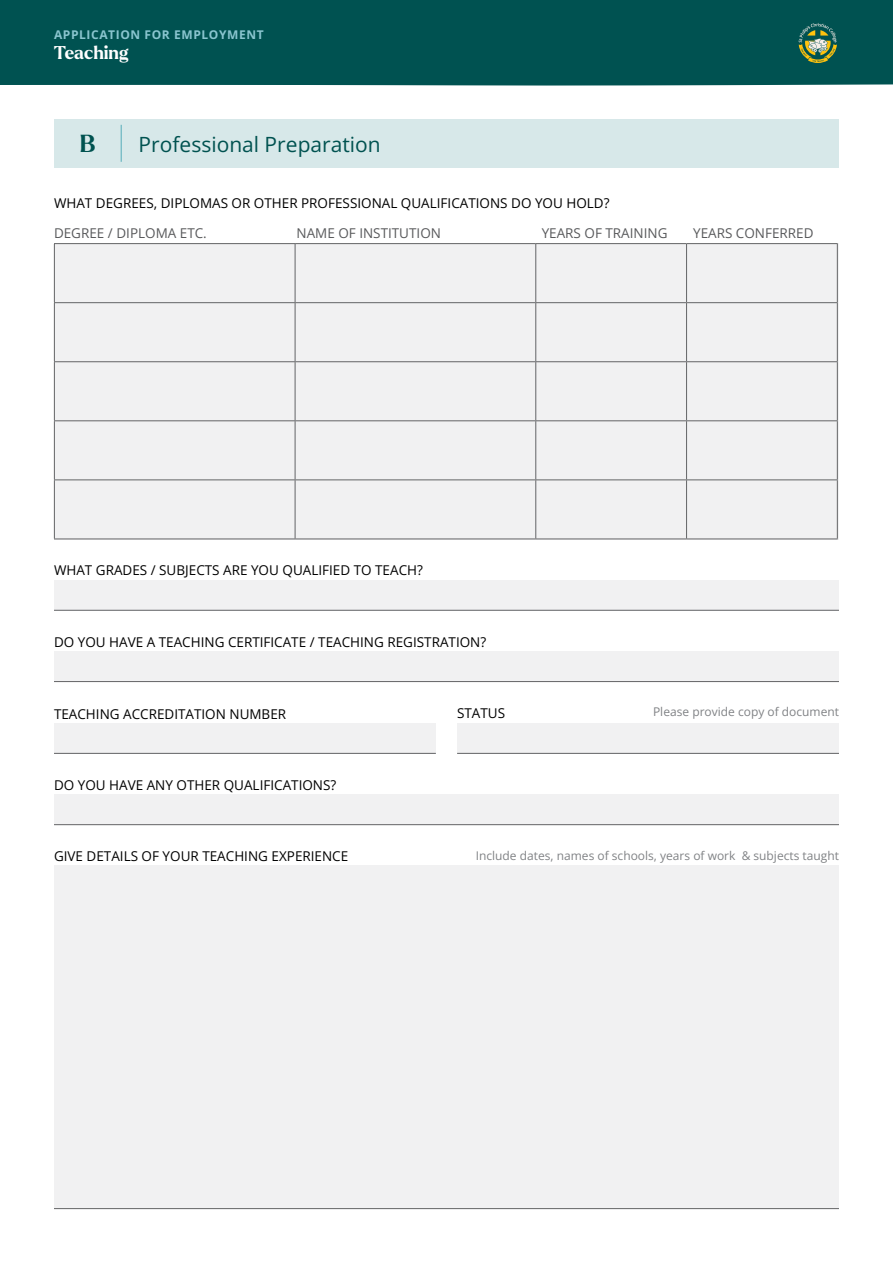
<style>
.page{position:relative;width:893px;height:1263px;background:#fff}
.page>*{position:absolute;margin:0;border:0;box-sizing:border-box;transform-origin:0 0}
.t1{font:700 24px "Larken";color:#005250}
.t2{font:21px "Open Sans";color:#005250}
.t3{font:700 18px "Larken";color:#fff}
.t4{font:13.5px "Open Sans";color:#000}
.t5{font:13.5px "Open Sans";color:#58595b}
.t6{font:12px "Open Sans";color:#808285}
.t7{font:700 12px "Open Sans";letter-spacing:.05em;color:#8ac5cf}
</style>
<div class="page">
<div style="left:54px;top:243px;width:785px;height:296px;background:#f1f1f2"></div>
<hr style="left:54px;top:243px;width:241px;height:1px;background:#636466">
<hr style="left:54px;top:244px;width:1px;height:58px;background:#636466">
<hr style="left:295px;top:243px;width:241px;height:1px;background:#636466">
<hr style="left:295px;top:244px;width:1px;height:58px;background:#636466">
<hr style="left:536px;top:243px;width:151px;height:1px;background:#636466">
<hr style="left:535px;top:244px;width:1px;height:58px;background:#636466">
<hr style="left:687px;top:243px;width:151px;height:1px;background:#636466">
<hr style="left:686px;top:244px;width:1px;height:58px;background:#636466">
<hr style="left:837px;top:244px;width:1px;height:58px;background:#636466">
<hr style="left:54px;top:302px;width:241px;height:1px;background:#636466">
<hr style="left:54px;top:303px;width:1px;height:58px;background:#636466">
<hr style="left:295px;top:302px;width:241px;height:1px;background:#636466">
<hr style="left:295px;top:303px;width:1px;height:58px;background:#636466">
<hr style="left:536px;top:302px;width:151px;height:1px;background:#636466">
<hr style="left:535px;top:303px;width:1px;height:58px;background:#636466">
<hr style="left:687px;top:302px;width:151px;height:1px;background:#636466">
<hr style="left:686px;top:303px;width:1px;height:58px;background:#636466">
<hr style="left:837px;top:303px;width:1px;height:58px;background:#636466">
<hr style="left:54px;top:361px;width:241px;height:1px;background:#636466">
<hr style="left:54px;top:362px;width:1px;height:58px;background:#636466">
<hr style="left:295px;top:361px;width:241px;height:1px;background:#636466">
<hr style="left:295px;top:362px;width:1px;height:58px;background:#636466">
<hr style="left:536px;top:361px;width:151px;height:1px;background:#636466">
<hr style="left:535px;top:362px;width:1px;height:58px;background:#636466">
<hr style="left:687px;top:361px;width:151px;height:1px;background:#636466">
<hr style="left:686px;top:362px;width:1px;height:58px;background:#636466">
<hr style="left:837px;top:362px;width:1px;height:58px;background:#636466">
<hr style="left:54px;top:420px;width:241px;height:1px;background:#636466">
<hr style="left:54px;top:421px;width:1px;height:58px;background:#636466">
<hr style="left:295px;top:420px;width:241px;height:1px;background:#636466">
<hr style="left:295px;top:421px;width:1px;height:58px;background:#636466">
<hr style="left:536px;top:420px;width:151px;height:1px;background:#636466">
<hr style="left:535px;top:421px;width:1px;height:58px;background:#636466">
<hr style="left:687px;top:420px;width:151px;height:1px;background:#636466">
<hr style="left:686px;top:421px;width:1px;height:58px;background:#636466">
<hr style="left:837px;top:421px;width:1px;height:58px;background:#636466">
<hr style="left:54px;top:479px;width:241px;height:1px;background:#636466">
<hr style="left:54px;top:480px;width:1px;height:59px;background:#636466">
<hr style="left:295px;top:479px;width:241px;height:1px;background:#636466">
<hr style="left:295px;top:480px;width:1px;height:59px;background:#636466">
<hr style="left:536px;top:479px;width:151px;height:1px;background:#636466">
<hr style="left:535px;top:480px;width:1px;height:59px;background:#636466">
<hr style="left:687px;top:479px;width:151px;height:1px;background:#636466">
<hr style="left:686px;top:480px;width:1px;height:59px;background:#636466">
<hr style="left:837px;top:480px;width:1px;height:59px;background:#636466">
<hr style="left:54px;top:539px;width:241px;height:1px;background:#636466">
<hr style="left:295px;top:539px;width:241px;height:1px;background:#636466">
<hr style="left:536px;top:539px;width:151px;height:1px;background:#636466">
<hr style="left:687px;top:539px;width:151px;height:1px;background:#636466">
<div style="left:54px;top:119px;width:784px;height:49px;background:#d7e8e9"></div>
<hr style="left:121px;top:125px;width:1px;height:37px;background:#54acb9">
<div style="left:54px;top:866px;width:785px;height:343px;background:#f1f1f2"></div>
<hr style="left:54px;top:1208px;width:785px;height:1px;background:#636466">
<div style="left:54px;top:580px;width:785px;height:31px;background:#f1f1f2"></div>
<hr style="left:54px;top:610px;width:785px;height:1px;background:#636466">
<div style="left:54px;top:651px;width:785px;height:31px;background:#f1f1f2"></div>
<hr style="left:54px;top:681px;width:785px;height:1px;background:#636466">
<div style="left:54px;top:795px;width:785px;height:30px;background:#f1f1f2"></div>
<hr style="left:54px;top:824px;width:785px;height:1px;background:#636466">
<div style="left:54px;top:723px;width:382px;height:31px;background:#f1f1f2"></div>
<hr style="left:54px;top:753px;width:382px;height:1px;background:#636466">
<div style="left:457px;top:723px;width:382px;height:31px;background:#f1f1f2"></div>
<hr style="left:457px;top:753px;width:382px;height:1px;background:#636466">
<div style="left:0;top:0;width:893px;height:86px;background:#005251"></div>
<svg style="left:799px;top:23px;width:38px;height:40px;background:#587f57"></svg>
<p class="t7" style="left:54px;top:27px;width:211px">APPLICATION FOR EMPLOYMENT</p>
<h3 class="t3" style="left:54px;top:41px;width:76px">Teaching</h3>
<h1 class="t1" style="left:80px;top:128px;width:17px">B</h1>
<h2 class="t2" style="left:139px;top:130px;width:244px">Professional Preparation</h2>
<p class="t4" style="left:54px;top:194px;width:557px">WHAT DEGREES, DIPLOMAS OR OTHER PROFESSIONAL QUALIFICATIONS DO YOU HOLD?</p>
<p class="t5" style="left:54px;top:224px;width:154px">DEGREE / DIPLOMA ETC.</p>
<p class="t5" style="left:296px;top:224px;width:146px">NAME OF INSTITUTION</p>
<p class="t5" style="left:542px;top:224px;width:127px">YEARS OF TRAINING</p>
<p class="t5" style="left:693px;top:224px;width:122px">YEARS CONFERRED</p>
<p class="t4" style="left:54px;top:561px;width:370px">WHAT GRADES / SUBJECTS ARE YOU QUALIFIED TO TEACH?</p>
<p class="t4" style="left:54px;top:632px;width:434px">DO YOU HAVE A TEACHING CERTIFICATE / TEACHING REGISTRATION?</p>
<p class="t4" style="left:54px;top:704px;width:234px">TEACHING ACCREDITATION NUMBER</p>
<p class="t4" style="left:457px;top:704px;width:50px">STATUS</p>
<p class="t6" style="left:653px;top:704px;width:187px">Please provide copy of document</p>
<p class="t4" style="left:54px;top:776px;width:284px">DO YOU HAVE ANY OTHER QUALIFICATIONS?</p>
<p class="t4" style="left:54px;top:847px;width:296px">GIVE DETAILS OF YOUR TEACHING EXPERIENCE</p>
<p class="t6" style="left:476px;top:848px;width:365px">Include dates, names of schools, years of work &amp; subjects taught</p>
</div>
